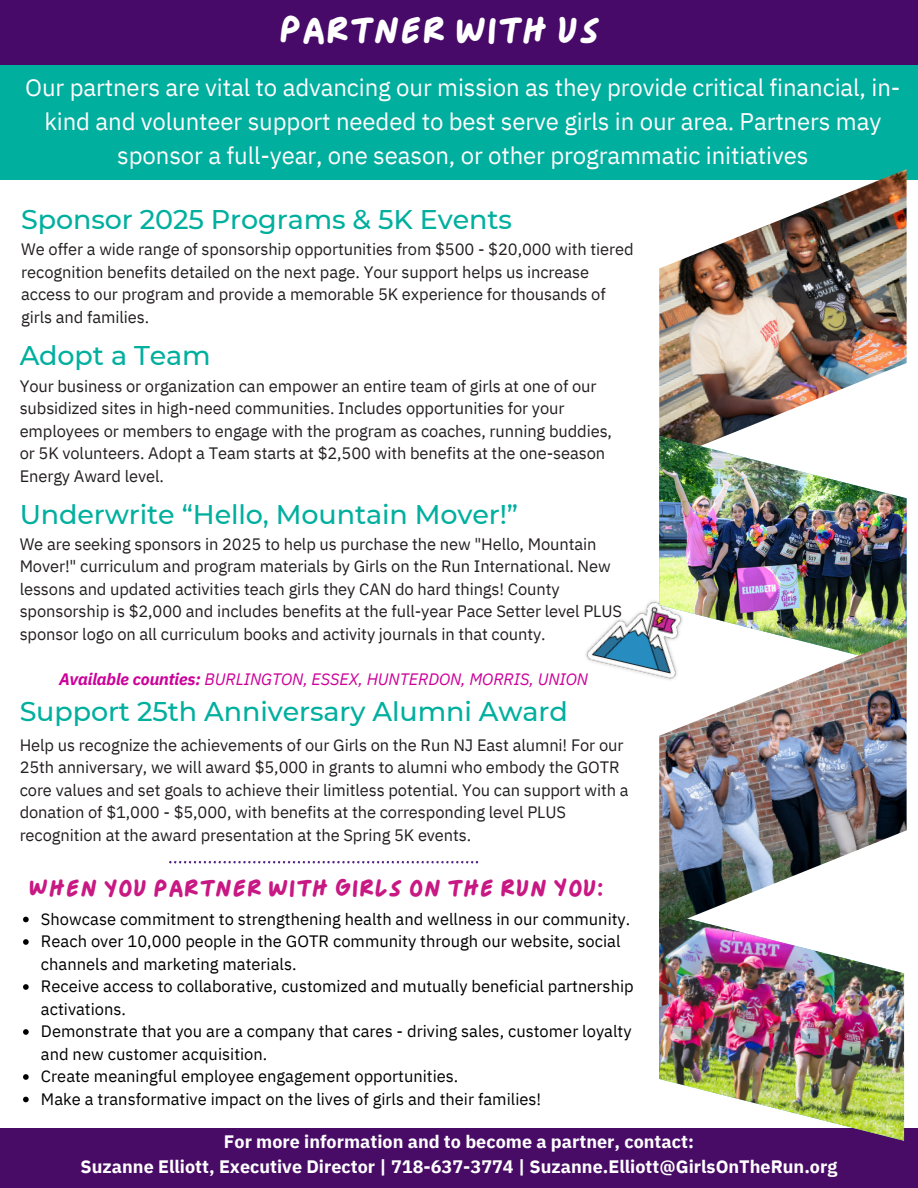
<style>
.page{position:relative;width:918px;height:1188px;background:#fff}
.page>*{position:absolute;margin:0;border:0;box-sizing:border-box;transform-origin:0 0}
.t1{font:36px "Everygirl";color:#fff}
.t2{font:500 27px "Montserrat";letter-spacing:-.005em;color:#00af9e}
.t3{font:24px/33.8px "IBM Plex Sans";letter-spacing:-.005em;color:#fefbfd;text-align:center}
.t4{font:23.25px "Everygirl";letter-spacing:.005em;color:#c81883}
.t5{font:700 22.5px "IBM Plex Sans";color:#fff}
.t6{font:700 21px "IBM Plex Sans";color:#fff}
.t7{font:700 18px/24.8px "IBM Plex Sans";color:#fff;text-align:center}
.t8{font:16.5px/22.5px "IBM Plex Sans";letter-spacing:-.005em;color:#231f20}
.t9{font:16.5px/22.5px "IBM Plex Sans";color:#000}
.t10{font:italic 16.5px "IBM Plex Sans";letter-spacing:-.005em;color:#c09}
.s1{font-weight:700}
.s2{font-size:21px}
.s3{font-size:22.5px}
</style>
<div class="page">
<div style="left:0;top:0;width:918px;height:65px;background:#470a68"></div>
<div style="left:0;top:65px;width:918px;height:114px;background:#00af9e"></div>
<div style="left:0;top:1128px;width:918px;height:60px;background:#490c66"></div>
<svg style="left:169px;top:861px;width:309px;height:2px"></svg>
<img style="left:586px;top:601px;width:73px;height:77px">
<img style="left:659px;top:169px;width:248px;height:267px">
<img style="left:659px;top:930px;width:245px;height:211px">
<img style="left:659px;top:436px;width:248px;height:200px">
<img style="left:659px;top:636px;width:248px;height:294px">
<svg style="left:23px;top:917px;width:6px;height:5px"></svg>
<svg style="left:23px;top:939px;width:6px;height:6px"></svg>
<svg style="left:23px;top:984px;width:6px;height:6px"></svg>
<svg style="left:23px;top:1029px;width:6px;height:6px"></svg>
<svg style="left:23px;top:1074px;width:6px;height:6px"></svg>
<svg style="left:23px;top:1097px;width:6px;height:5px"></svg>
<h2 class="t1" style="left:279px;top:14px;width:324px">PARTNER WITH US</h2>
<h1 class="t3" style="left:25px;top:71px;width:877px">Our partners are vital to advancing our mission as they provide critical financial, in&shy;kind and volunteer support needed to best serve girls in our area. Partners may sponsor a full-year, one season, or other programmatic initiatives</h1>
<p class="t2" style="left:21px;top:203px;width:492px">Sponsor 2025 Programs &amp; 5K Events</p>
<p class="t8" style="left:21px;top:238px;width:614px">We offer a wide range of sponsorship opportunities from $500 - $20,000 with tiered recognition benefits detailed on the next page. Your support helps us increase access to our program and provide a memorable 5K experience for thousands of girls and families.</p>
<p class="t2" style="left:20px;top:339px;width:193px">Adopt a Team</p>
<h4 class="t8" style="left:20px;top:374px;width:594px">Your business or organization can empower an entire team of girls at one of our subsidized sites in high-need communities. Includes opportunities for your employees or members to engage with the program as coaches, running buddies, or 5K volunteers. Adopt a Team starts at $2,500 with benefits at the one-season Energy Award level.</h4>
<p class="t2" style="left:20px;top:498px;width:500px">Underwrite “Hello, Mountain Mover!”</p>
<p class="t8" style="left:20px;top:532px;width:604px">We are seeking sponsors in 2025 to help us purchase the new "Hello, Mountain Mover!" curriculum and program materials by Girls on the Run International. New lessons and updated activities teach girls they CAN do hard things! County sponsorship is $2,000 and includes benefits at the full-year Pace Setter level PLUS sponsor logo on all curriculum books and activity journals in that county.</p>
<p class="t10" style="left:59px;top:668px;width:531px"><span class="s1">Available counties:</span> BURLINGTON, ESSEX, HUNTERDON, MORRIS, UNION</p>
<h2 class="t2" style="left:20px;top:695px;width:550px">Support 25th Anniversary Alumni Award</h2>
<p class="t8" style="left:20px;top:733px;width:610px">Help us recognize the achievements of our Girls on the Run NJ East alumni! For our 25th anniversary, we will award $5,000 in grants to alumni who embody the GOTR core values and set goals to achieve their limitless potential. You can support with a donation of $1,000 - $5,000, with benefits at the corresponding level PLUS recognition at the award presentation at the Spring 5K events.</p>
<h3 class="t4" style="left:29px;top:877px;width:576px">WHEN YOU PARTNER WITH GIRLS ON THE RUN YOU:</h3>
<p class="t9" style="left:41px;top:907px;width:591px">Showcase commitment to strengthening health and wellness in our community.</p>
<p class="t9" style="left:41px;top:930px;width:581px">Reach over 10,000 people in the GOTR community through our website, social channels and marketing materials.</p>
<p class="t9" style="left:41px;top:975px;width:594px">Receive access to collaborative, customized and mutually beneficial partnership activations.</p>
<p class="t9" style="left:41px;top:1020px;width:592px">Demonstrate that you are a company that cares - driving sales, customer loyalty and new customer acquisition.</p>
<p class="t9" style="left:41px;top:1065px;width:419px">Create meaningful employee engagement opportunities.</p>
<h6 class="t9" style="left:41px;top:1087px;width:502px">Make a transformative impact on the lives of girls and their families!</h6>
<h2 class="t7" style="left:81px;top:1129px;width:758px">For more information and to become a partner, contact:<br>Suzanne Elliott, Executive Director | 718-637-3774 | Suzanne.Elliott@GirlsOnTheRun.org</h2>
<h4 class="t5" style="left:150px;top:1139px;width:276px">Girls on the Run NJ EAST<span class="s2">T</span></h4>
<p class="t6" style="left:178px;top:1140px;width:236px">Girls on the Run NJ EAS</p>
<h4 class="t5" style="left:452px;top:1139px;width:269px">www.girls<span class="s2">ont</span>herunnj.org</h4>
<p class="t6" style="left:460px;top:1140px;width:87px">www.gir</p>
<h4 class="t6" style="left:588px;top:1140px;width:123px"><span class="s3">t</span>herunnj.org</h4>
</div>
